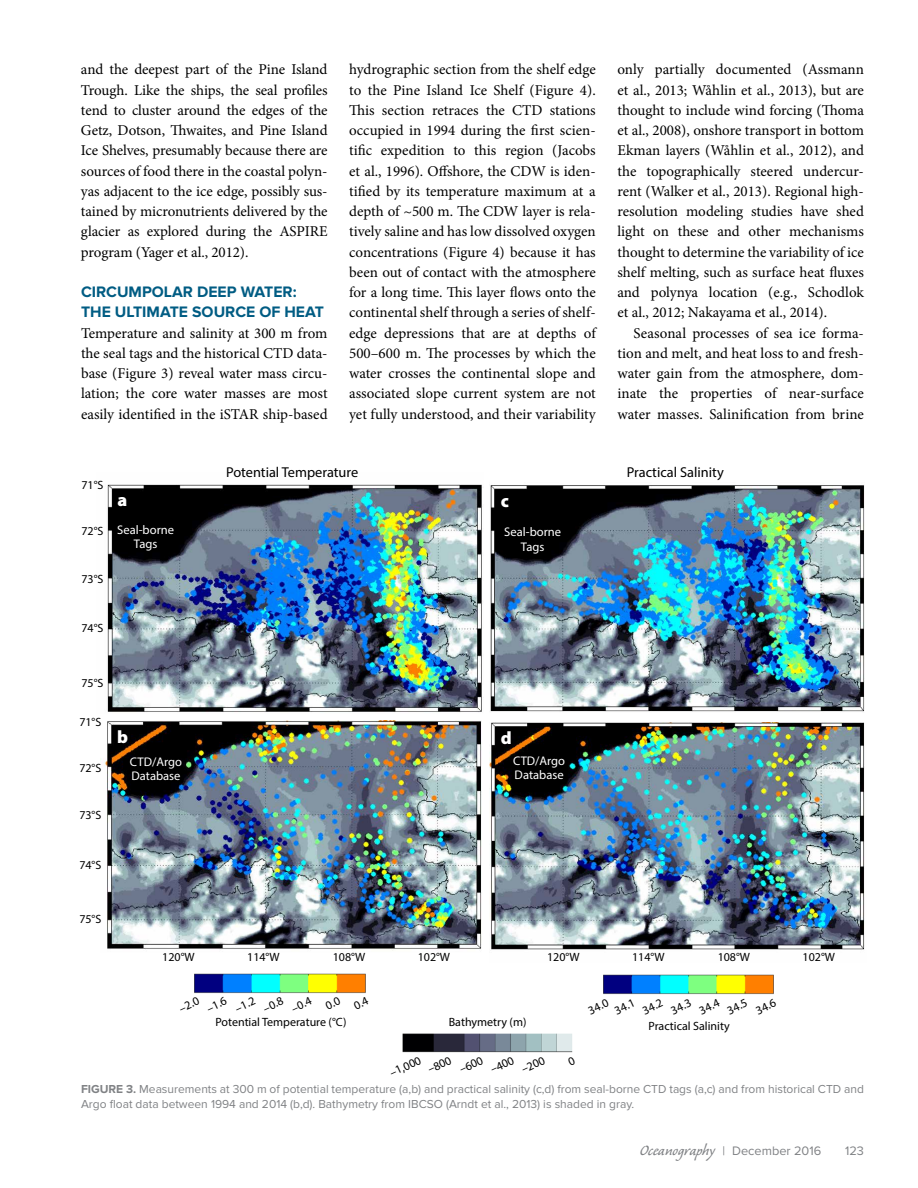
<style>
.page{position:relative;width:918px;height:1188px;background:#fff}
.page>*{position:absolute;margin:0;border:0;box-sizing:border-box;transform-origin:0 0}
.t1{font:900 18px "Myriad Pro";color:#fff}
.t2{font:700 15.75px/20.2px "Proxima Nova";color:#005c83}
.t3{font:15px/20.2px "Minion Pro";color:#000;text-align:justify}
.t4{font:14.4px "Myriad Pro";color:#000}
.t5{font:12.75px "Proxima Nova";color:#808285}
.t6{font:12.6px/14.4px "Myriad Pro";color:#fff;text-align:center}
.t7{font:12px/15px "Proxima Nova";color:#808285}
.t8{font:12px "Myriad Pro";color:#000}
.s1{font-weight:700}
.s2{font-family:"Caliban";font-size:18.75px}
</style>
<div class="page">
<img style="left:490px;top:485px;width:375px;height:227px">
<img style="left:107px;top:484px;width:375px;height:228px">
<img style="left:490px;top:722px;width:375px;height:228px">
<img style="left:101px;top:721px;width:381px;height:230px">
<img style="left:194px;top:973px;width:172px;height:21px">
<img style="left:603px;top:974px;width:171px;height:21px">
<img style="left:402px;top:1033px;width:171px;height:20px">
<p class="t3" style="left:81px;top:59px;width:248px">and the deepest part of the Pine Island Trough. Like the ships, the seal profiles tend to cluster around the edges of the Getz, Dotson, Thwaites, and Pine Island Ice Shelves, presumably because there are sources of food there in the coastal polyn&shy;yas adjacent to the ice edge, possibly sus&shy;tained by micronutrients delivered by the glacier as explored during the ASPIRE program (Yager et al., 2012).</p>
<p class="t2" style="left:81px;top:282px;width:245px">CIRCUMPOLAR DEEP WATER:<br>THE ULTIMATE SOURCE OF HEAT</p>
<p class="t3" style="left:81px;top:323px;width:248px">Temperature and salinity at 300 m from the seal tags and the historical CTD data&shy;base (Figure 3) reveal water mass circu&shy;lation; the core water masses are most easily identified in the iSTAR ship-based</p>
<p class="t3" style="left:349px;top:59px;width:248px">hydrographic section from the shelf edge to the Pine Island Ice Shelf (Figure 4).<br>This section retraces the CTD stations occupied in 1994 during the first scien&shy;tific expedition to this region (Jacobs et al., 1996). Offshore, the CDW is iden&shy;tified by its temperature maximum at a depth of ~500 m. The CDW layer is rela&shy;tively saline and has low dissolved oxygen concentrations (Figure 4) because it has been out of contact with the atmosphere for a long time. This layer flows onto the continental shelf through a series of shelf&shy;edge depressions that are at depths of 500–600 m. The processes by which the water crosses the continental slope and associated slope current system are not yet fully understood, and their variability</p>
<p class="t3" style="left:617px;top:59px;width:248px">only partially documented (Assmann et al., 2013; Wåhlin et al., 2013), but are thought to include wind forcing (Thoma et al., 2008), onshore transport in bottom Ekman layers (Wåhlin et al., 2012), and the topographically steered undercur&shy;rent (Walker et al., 2013). Regional high&shy;resolution modeling studies have shed light on these and other mechanisms thought to determine the variability of ice shelf melting, such as surface heat fluxes and polynya location (e.g., Schodlok et al., 2012; Nakayama et al., 2014).</p>
<p class="t3" style="left:617px;top:323px;width:248px;text-indent:16px">Seasonal processes of sea ice forma&shy;tion and melt, and heat loss to and fresh&shy;water gain from the atmosphere, dom&shy;inate the properties of near-surface water masses. Salinification from brine</p>
<p class="t8" style="left:81px;top:478px;width:24px">71°S</p>
<p class="t8" style="left:81px;top:524px;width:24px">72°S</p>
<p class="t8" style="left:81px;top:571px;width:24px">73°S</p>
<p class="t4" style="left:226px;top:463px;width:134px">Potential Temperature</p>
<p class="t4" style="left:627px;top:463px;width:99px">Practical Salinity</p>
<p class="t1" style="left:117px;top:488px;width:11px">a</p>
<p class="t1" style="left:501px;top:489px;width:10px">c</p>
<p class="t6" style="left:117px;top:522px;width:58px">Seal-borne<br>Tags</p>
<p class="t6" style="left:504px;top:525px;width:58px">Seal-borne<br>Tags</p>
<p class="t8" style="left:81px;top:621px;width:24px">74°S</p>
<p class="t8" style="left:81px;top:675px;width:24px">75°S</p>
<p class="t8" style="left:79px;top:715px;width:24px">71°S</p>
<p class="t8" style="left:79px;top:760px;width:24px">72°S</p>
<p class="t8" style="left:79px;top:808px;width:24px">73°S</p>
<p class="t1" style="left:117px;top:725px;width:12px">b</p>
<p class="t1" style="left:501px;top:726px;width:12px">d</p>
<p class="t6" style="left:130px;top:754px;width:54px;text-align:left">CTD/Argo<br>Database</p>
<p class="t6" style="left:513px;top:753px;width:54px;text-align:left">CTD/Argo<br>Database</p>
<p class="t8" style="left:79px;top:857px;width:24px">74°S</p>
<p class="t8" style="left:79px;top:912px;width:24px">75°S</p>
<p class="t8" style="left:162px;top:950px;width:34px">120°W</p>
<p class="t8" style="left:247px;top:950px;width:34px">114°W</p>
<p class="t8" style="left:333px;top:950px;width:34px">108°W</p>
<p class="t8" style="left:418px;top:950px;width:34px">102°W</p>
<p class="t8" style="left:547px;top:950px;width:34px">120°W</p>
<p class="t8" style="left:632px;top:950px;width:34px">114°W</p>
<p class="t8" style="left:718px;top:950px;width:34px">108°W</p>
<p class="t8" style="left:803px;top:950px;width:34px">102°W</p>
<p class="t8" style="left:177px;top:1002px;width:22px;rotate:-25deg">–2.0</p>
<p class="t8" style="left:204px;top:1002px;width:22px;rotate:-25deg">–1.6</p>
<p class="t8" style="left:233px;top:1002px;width:22px;rotate:-25deg">–1.2</p>
<p class="t8" style="left:261px;top:1002px;width:22px;rotate:-25deg">–0.8</p>
<p class="t8" style="left:289px;top:1002px;width:22px;rotate:-25deg">–0.4</p>
<p class="t8" style="left:586px;top:1004px;width:22px;rotate:-25deg">34.0</p>
<p class="t8" style="left:612px;top:1004px;width:22px;rotate:-25deg">34.1</p>
<p class="t8" style="left:640px;top:1004px;width:22px;rotate:-25deg">34.2</p>
<p class="t8" style="left:668px;top:1004px;width:22px;rotate:-25deg">34.3</p>
<p class="t8" style="left:697px;top:1004px;width:22px;rotate:-25deg">34.4</p>
<p class="t8" style="left:725px;top:1004px;width:22px;rotate:-25deg">34.5</p>
<p class="t8" style="left:753px;top:1004px;width:22px;rotate:-25deg">34.6</p>
<p class="t8" style="left:215px;top:1014px;width:132px">Potential Temperature (°C)</p>
<p class="t8" style="left:449px;top:1015px;width:79px">Bathymetry (m)</p>
<p class="t8" style="left:425px;top:1063px;width:26px;rotate:-25deg">–800</p>
<p class="t8" style="left:387px;top:1067px;width:35px;rotate:-25deg">–1,000</p>
<p class="t8" style="left:457px;top:1063px;width:26px;rotate:-25deg">–600</p>
<p class="t8" style="left:488px;top:1063px;width:26px;rotate:-25deg">–400</p>
<p class="t8" style="left:519px;top:1063px;width:26px;rotate:-25deg">–200</p>
<p class="t8" style="left:649px;top:1018px;width:83px">Practical Salinity</p>
<p class="t7" style="left:81px;top:1082px;width:785px"><span class="s1">FIGURE 3.</span> Measurements at 300 m of potential temperature (a,b) and practical salinity (c,d) from seal-borne CTD tags (a,c) and from historical CTD and<br>Argo float data between 1994 and 2014 (b,d). Bathymetry from IBCSO (Arndt et al., 2013) is shaded in gray.</p>
<p class="t5" style="left:640px;top:1143px;width:183px"><span class="s2">Oceanography</span> | December 2016</p>
<p class="t5" style="left:845px;top:1143px;width:20px">123</p>
</div>
